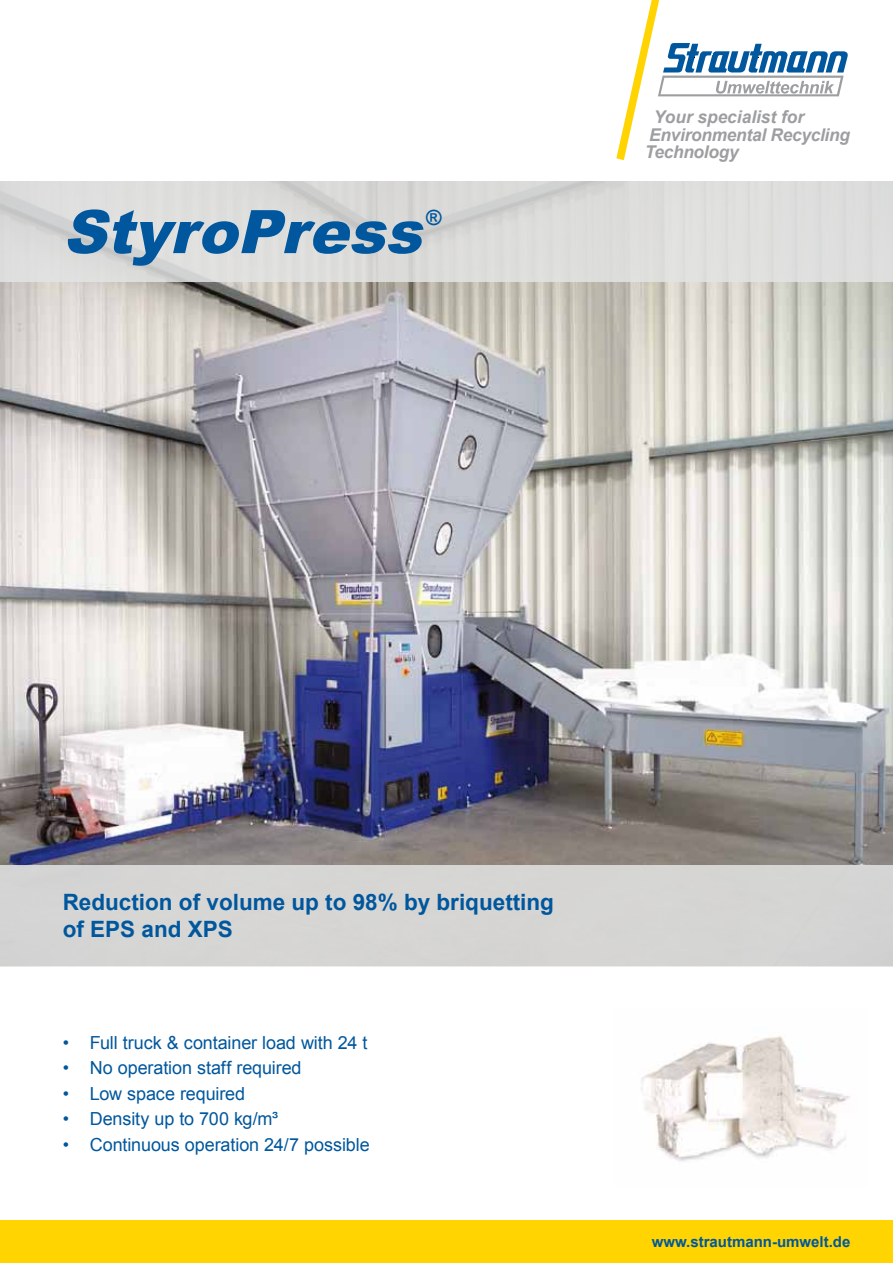
<style>
.page{position:relative;width:893px;height:1263px;background:#fff}
.page>*{position:absolute;margin:0;border:0;box-sizing:border-box;transform-origin:0 0}
.t1{font:italic 900 60px "Arial";color:#00579d}
.t2{font:700 22.5px/27px "Arial";color:#00579d}
.t3{font:700 21px "Arial";color:#00579d}
.t4{font:18px "Arial";letter-spacing:-.005em;color:#00579d}
.t5{font:italic 700 17.55px/17.5px "Arial";letter-spacing:-.015em;color:#9c9e9f}
.t6{font:700 15px "Arial";color:#00579d}
</style>
<div class="page">
<svg style="left:616px;top:0;width:232px;height:160px"></svg>
<img style="left:0;top:181px;width:893px;height:785px">
<div style="left:0;top:1220px;width:893px;height:43px;background:#ffd400"></div>
<img style="left:0;top:282px;width:893px;height:582px">
<img style="left:641px;top:1035px;width:209px;height:126px">
<h1 class="t1" style="left:63px;top:188px;width:379px">StyroPress</h1>
<p class="t3" style="left:426px;top:203px;width:17px">®</p>
<p class="t5" style="left:645px;top:109px;width:207px;text-indent:9px">Your specialist for<br>Environmental Recycling<br>Technology</p>
<p class="t2" style="left:63px;top:889px;width:493px">Reduction of volume up to 98% by briquetting of EPS and XPS</p>
<p class="t4" style="left:63px;top:1031px;width:306px">• Full truck &amp; container load with 24 t</p>
<p class="t4" style="left:63px;top:1056px;width:240px">• No operation staff required</p>
<p class="t4" style="left:63px;top:1082px;width:184px">• Low space required</p>
<p class="t4" style="left:63px;top:1107px;width:217px">• Density up to 700 kg/m³</p>
<p class="t4" style="left:63px;top:1133px;width:309px">• Continuous operation 24/7 possible</p>
<p class="t6" style="left:652px;top:1232px;width:200px">www.strautmann-umwelt.de</p>
</div>
